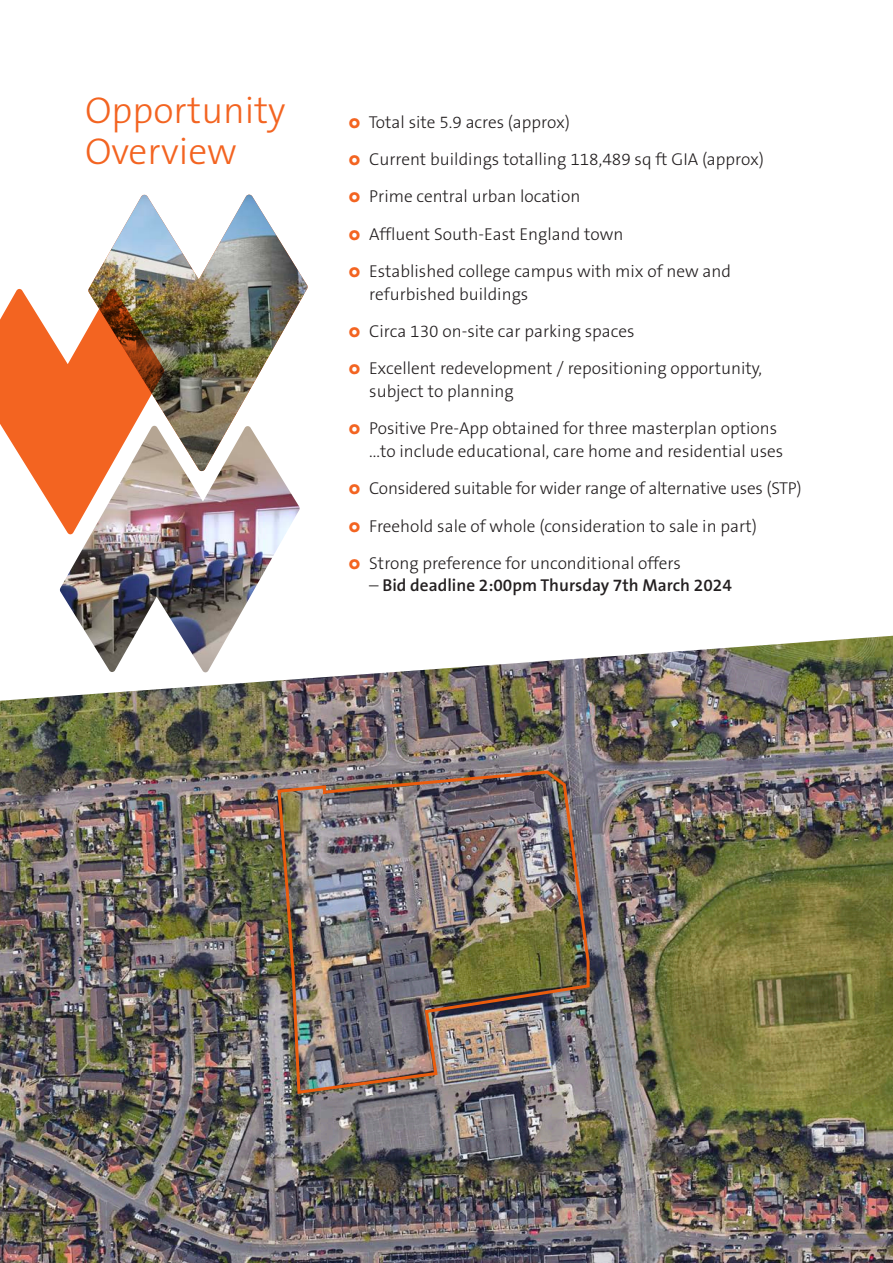
<style>
.page{position:relative;width:893px;height:1263px;background:#fff}
.page>*{position:absolute;margin:0;border:0;box-sizing:border-box;transform-origin:0 0}
.t1{font:300 37.5px/40.5px "The Sans B3";color:#f36421}
.t2{font:300 17.25px/22.5px "The Sans B3";color:#231f20}
.t3{font:600 17.25px "The Sans B6";color:#231f20}
.s1{font-family:"ITC Avant Garde Pro";font-weight:700;color:#f36421}
.s2{font-family:"The Sans B3";font-weight:300}
</style>
<div class="page">
<img style="left:0;top:636px;width:893px;height:627px">
<img style="left:276px;top:772px;width:315px;height:324px">
<svg style="left:0;top:289px;width:88px;height:232px"></svg>
<img style="left:88px;top:195px;width:220px;height:231px">
<img style="left:60px;top:426px;width:240px;height:246px">
<p class="t1" style="left:85px;top:92px;width:202px">Opportunity<br>Overview</p>
<p class="t2" style="left:349px;top:111px;width:223px"><span class="s1">o</span> Total site 5.9 acres (approx)</p>
<p class="t2" style="left:349px;top:149px;width:417px"><span class="s1">o</span> Current buildings totalling 118,489 sq ft GIA (approx)</p>
<p class="t2" style="left:349px;top:186px;width:233px"><span class="s1">o</span> Prime central urban location</p>
<p class="t2" style="left:349px;top:223px;width:276px"><span class="s1">o</span> Affluent South-East England town</p>
<p class="t2" style="left:369px;top:261px;width:363px;text-indent:-21px"><span class="s1">o</span> Established college campus with mix of new and refurbished buildings</p>
<p class="t2" style="left:349px;top:321px;width:287px"><span class="s1">o</span> Circa 130 on-site car parking spaces</p>
<p class="t2" style="left:369px;top:358px;width:394px;text-indent:-21px"><span class="s1">o</span> Excellent redevelopment / repositioning opportunity, subject to planning</p>
<p class="t2" style="left:369px;top:418px;width:415px;text-indent:-21px"><span class="s1">o</span> Positive Pre-App obtained for three masterplan options ...to include educational, care home and residential uses</p>
<p class="t2" style="left:349px;top:478px;width:455px"><span class="s1">o</span> Considered suitable for wider range of alternative uses (STP)</p>
<p class="t2" style="left:349px;top:515px;width:410px"><span class="s1">o</span> Freehold sale of whole (consideration to sale in part)</p>
<p class="t2" style="left:349px;top:553px;width:334px"><span class="s1">o</span> Strong preference for unconditional offers</p>
<p class="t3" style="left:369px;top:577px;width:364px"><span class="s2">–</span> Bid deadline 2:00pm Thursday 7th March 2024</p>
</div>
